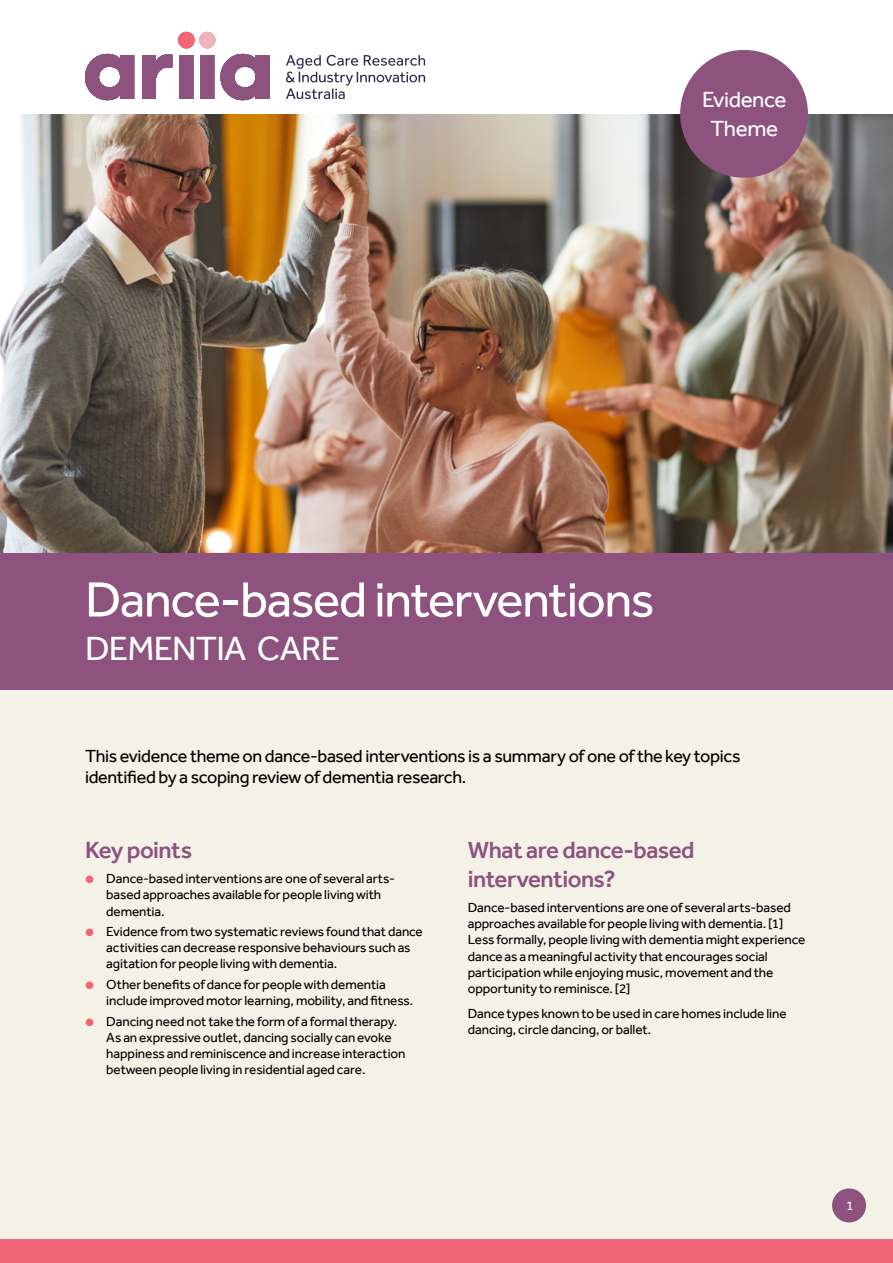
<style>
.page{position:relative;width:893px;height:1263px;background:#fff}
.page>*{position:absolute;margin:0;border:0;box-sizing:border-box;transform-origin:0 0}
.Title__H1{font:51px "Effra";letter-spacing:-.03em;color:#fff}
.Theme__H1{font:34.5px "Effra";letter-spacing:-.02em;color:#fff}
.Sub_Heading__H2{font:500 24px/28.8px "Effra";letter-spacing:-.02em;color:#8d527f}
.t1{font:22.5px/28.5px "Effra";letter-spacing:-.02em;color:#fff;text-align:center}
.Intro_Text{font:18px/21.6px "Effra";letter-spacing:-.02em;color:#000}
.Paragraph__P{font:13.5px/16.2px "Effra";letter-spacing:-.005em;color:#000}
.t2{font:13.5px "Effra";color:#fff}
.s1{color:#f16674}
</style>
<div class="page">
<div style="left:0;top:85px;width:893px;height:1178px;background:#f4f1e6"></div>
<div style="left:0;top:1239px;width:893px;height:24px;background:#f16674"></div>
<div style="left:0;top:0;width:893px;height:115px;background:#fff"></div>
<div style="left:0;top:553px;width:893px;height:137px;background:#8e527f"></div>
<div style="left:832px;top:1188px;width:34px;height:34px;background:#8e527f;border-radius:50%"></div>
<img style="left:0;top:115px;width:893px;height:438px">
<svg style="left:85px;top:54px;width:49px;height:46px"></svg>
<svg style="left:142px;top:55px;width:30px;height:44px"></svg>
<svg style="left:200px;top:55px;width:14px;height:44px"></svg>
<svg style="left:220px;top:54px;width:50px;height:46px"></svg>
<svg style="left:179px;top:55px;width:14px;height:44px"></svg>
<div style="left:199px;top:32px;width:16px;height:16px;background:#edb4ba;border-radius:50%"></div>
<div style="left:178px;top:32px;width:16px;height:16px;background:#f16674;border-radius:50%"></div>
<svg style="left:286px;top:55px;width:139px;height:44px"></svg>
<div style="left:680px;top:50px;width:128px;height:128px;background:#8e527f;border-radius:50%"></div>
<h3 class="t1" style="left:702px;top:85px;width:86px">Evidence<br>Theme</h3>
<h1 class="Title__H1" style="left:85px;top:569px;width:571px">Dance-based interventions</h1>
<h1 class="Theme__H1" style="left:85px;top:627px;width:257px">DEMENTIA CARE</h1>
<p class="Intro_Text" style="left:85px;top:745px;width:657px">This evidence theme on dance-based interventions is a summary of one of the key topics identified by a scoping review of dementia research.</p>
<h2 class="Sub_Heading__H2" style="left:85px;top:836px;width:109px">Key points</h2>
<p class="Paragraph__P" style="left:106px;top:870px;width:290px;text-indent:-21px"><span class="s1">●</span> Dance-based interventions are one of several arts&shy;based approaches available for people living with dementia.</p>
<p class="Paragraph__P" style="left:106px;top:923px;width:318px;text-indent:-21px"><span class="s1">●</span> Evidence from two systematic reviews found that dance activities can decrease responsive behaviours such as agitation for people living with dementia.</p>
<p class="Paragraph__P" style="left:106px;top:976px;width:308px;text-indent:-21px"><span class="s1">●</span> Other benefits of dance for people with dementia include improved motor learning, mobility, and fitness.</p>
<p class="Paragraph__P" style="left:106px;top:1013px;width:301px;text-indent:-21px"><span class="s1">●</span> Dancing need not take the form of a formal therapy.<br>As an expressive outlet, dancing socially can evoke happiness and reminiscence and increase interaction between people living in residential aged care.</p>
<h2 class="Sub_Heading__H2" style="left:468px;top:836px;width:228px">What are dance-based interventions?</h2>
<p class="Paragraph__P" style="left:468px;top:899px;width:339px">Dance-based interventions are one of several arts-based approaches available for people living with dementia. [1] Less formally, people living with dementia might experience dance as a meaningful activity that encourages social participation while enjoying music, movement and the opportunity to reminisce. [2]</p>
<p class="Paragraph__P" style="left:468px;top:1005px;width:320px">Dance types known to be used in care homes include line dancing, circle dancing, or ballet.</p>
<p class="t2" style="left:846px;top:1197px;width:9px">1</p>
</div>
